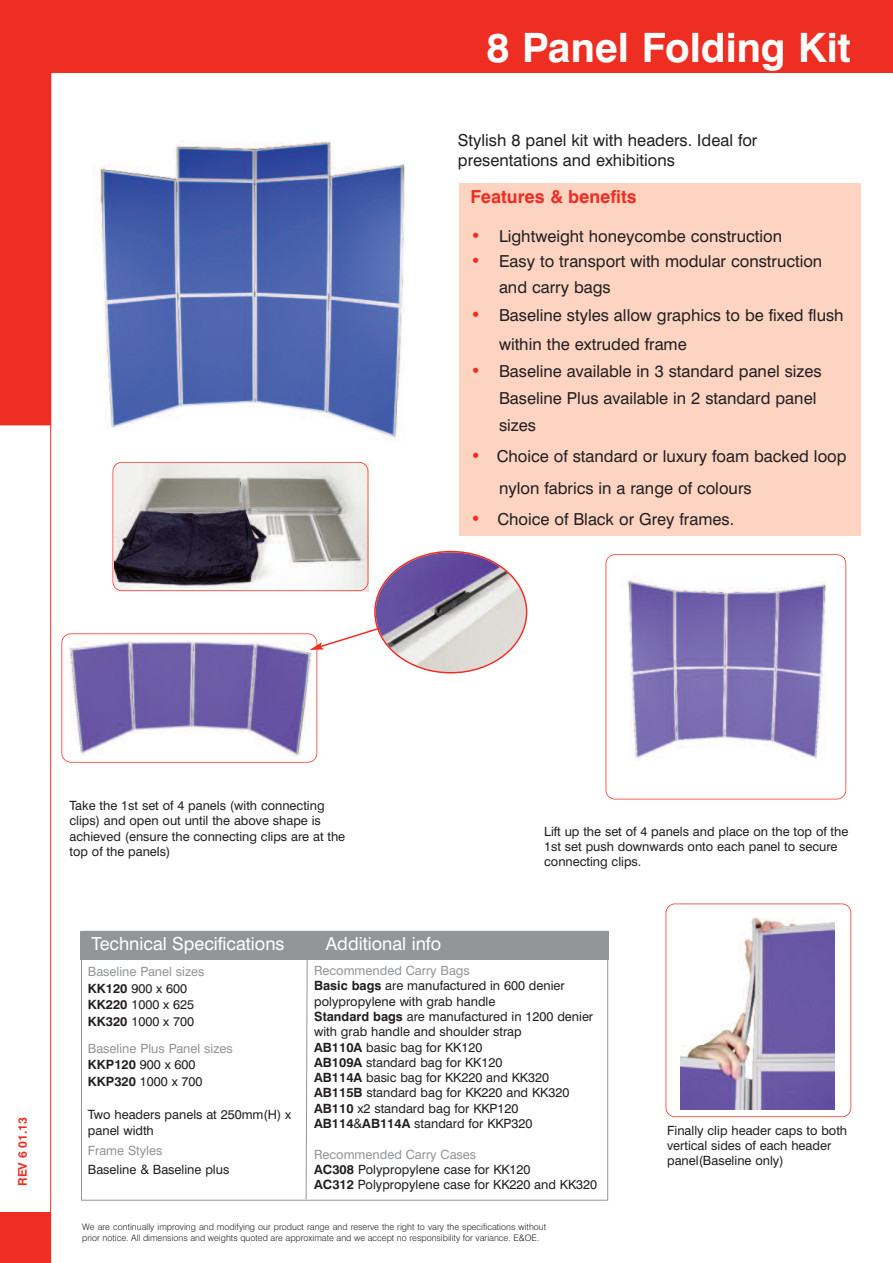
<style>
.page{position:relative;width:893px;height:1263px;background:#fff}
.page>*{position:absolute;margin:0;border:0;box-sizing:border-box;transform-origin:0 0}
.t1{font:700 40.5px "Swiss 721 BT";color:#fff}
.t2{font:18px "Swiss 721 BT";color:#fff}
.t3{font:700 18px "Swiss 721 BT";color:#ee2e22}
.t4{font:16.5px/27px "Swiss 721 BT";color:#231f20}
.t5{font:12.75px/15.3px "Swiss 721 BT";color:#231f20}
.t6{font:12.75px/16.5px "Swiss 721 BT";color:#939598}
.t7{font:700 12px "Swiss 721 BT";color:#ee2e22}
.t8{font:300 9px/10.8px "Swiss 721 BT";color:#231f20}
.s1{font-weight:700;font-size:18px;color:#ee2e22}
.s2{color:#939598}
.s3{font-weight:700}
.s4{font-weight:700;color:#231f20}
.s5{color:#231f20}
</style>
<div class="page">
<div style="left:81px;top:931px;width:528px;height:29px;background:#939598"></div>
<img style="left:626px;top:576px;width:200px;height:185px">
<div style="left:606px;top:554px;width:240px;height:245px;border:2px solid #ee2e22;border-radius:9px"></div>
<img style="left:115px;top:463px;width:253px;height:128px">
<div style="left:460px;top:184px;width:401px;height:352px;background:#fcd4c1"></div>
<div style="left:0;top:0;width:893px;height:72px;background:#ee2e22"></div>
<div style="left:0;top:72px;width:50px;height:353px;background:#ee2e22"></div>
<hr style="left:50px;top:43px;width:1px;height:1220px;background:#ee2e22">
<div style="left:0;top:1212px;width:51px;height:51px;background:#ee2e22"></div>
<svg style="left:305px;top:930px;width:3px;height:270px"></svg>
<img style="left:94px;top:141px;width:311px;height:299px">
<img style="left:680px;top:917px;width:154px;height:193px">
<div style="left:113px;top:462px;width:255px;height:129px;border:2px solid #ee2e22;border-radius:9px"></div>
<img style="left:69px;top:641px;width:241px;height:115px">
<div style="left:61px;top:633px;width:256px;height:130px;border:2px solid #ee2e22;border-radius:9px"></div>
<svg style="left:310px;top:551px;width:217px;height:122px"></svg>
<div style="left:666px;top:903px;width:185px;height:214px;border:2px solid #ee2e22;border-radius:9px"></div>
<h1 class="t1" style="left:486px;top:33px;width:366px">8 Panel Folding Kit</h1>
<p class="t4" style="left:458px;top:132px;width:301px;line-height:19.8px">Stylish 8 panel kit with headers. Ideal for presentations and exhibitions</p>
<h2 class="t3" style="left:470px;top:190px;width:168px">Features &amp; benefits</h2>
<p class="t4" style="left:470px;top:224px;width:313px"><span class="s1">•</span> Lightweight honeycombe construction</p>
<p class="t4" style="left:499px;top:250px;width:325px;line-height:25.5px;text-indent:-28px"><span class="s1">•</span> Easy to transport with modular construction and carry bags</p>
<p class="t4" style="left:499px;top:303px;width:346px;line-height:28.5px;text-indent:-28px"><span class="s1">•</span> Baseline styles allow graphics to be fixed flush within the extruded frame</p>
<p class="t4" style="left:499px;top:359px;width:324px;text-indent:-28px"><span class="s1">•</span> Baseline available in 3 standard panel sizes<br>Baseline Plus available in 2 standard panel sizes</p>
<p class="t4" style="left:499px;top:442px;width:349px;line-height:31.5px;text-indent:-28px"><span class="s1">•</span> Choice of standard or luxury foam backed loop nylon fabrics in a range of colours</p>
<p class="t4" style="left:470px;top:508px;width:265px"><span class="s1">•</span> Choice of Black or Grey frames.</p>
<p class="t7" style="left:18px;top:1186px;width:70px;rotate:-90deg">REV 6 01.13</p>
<p class="t5" style="left:70px;top:799px;width:277px">Take the 1st set of 4 panels (with connecting clips) and open out until the above shape is achieved (ensure the connecting clips are at the top of the panels)</p>
<h2 class="t2" style="left:92px;top:937px;width:194px">Technical Specifications</h2>
<h2 class="t2" style="left:326px;top:937px;width:117px">Additional info</h2>
<p class="t5" style="left:544px;top:825px;width:306px">Lift up the set of 4 panels and place on the top of the<br>1st set push downwards onto each panel to secure connecting clips.</p>
<p class="t5" style="left:88px;top:965px;width:118px;line-height:16.5px"><span class="s2">Baseline Panel sizes<br></span><span class="s3">KK120</span> 900 x 600<br><span class="s3">KK220</span> 1000 x 625<br><span class="s3">KK320</span> 1000 x 700</p>
<p class="t6" style="left:88px;top:1041px;width:146px">Baseline Plus Panel sizes<br><span class="s4">KKP120</span> <span class="s5">900 x 600<br></span><span class="s4">KKP320</span> <span class="s5">1000 x 700</span></p>
<p class="t5" style="left:88px;top:1107px;width:205px;line-height:16.5px">Two headers panels at 250mm(H) x panel width</p>
<p class="t6" style="left:88px;top:1143px;width:76px">Frame Styles</p>
<p class="t5" style="left:88px;top:1163px;width:143px">Baseline &amp; Baseline plus</p>
<p class="t5" style="left:314px;top:964px;width:281px"><span class="s2">Recommended Carry Bags<br></span><span class="s3">Basic bags</span> are manufactured in 600 denier polypropylene with grab handle<br><span class="s3">Standard bags</span> are manufactured in 1200 denier with grab handle and shoulder strap<br><span class="s3">AB110A</span> basic bag for KK120<br><span class="s3">AB109A</span> standard bag for KK120<br><span class="s3">AB114A</span> basic bag for KK220 and KK320<br><span class="s3">AB115B</span> standard bag for KK220 and KK320<br><span class="s3">AB110</span> x2 standard bag for KKP120<br><span class="s3">AB114</span>&amp;<span class="s3">AB114A</span> standard for KKP320</p>
<p class="t5" style="left:314px;top:1148px;width:284px"><span class="s2">Recommended Carry Cases<br></span><span class="s3">AC308</span> Polypropylene case for KK120<br><span class="s3">AC312</span> Polypropylene case for KK220 and KK320</p>
<p class="t8" style="left:82px;top:1222px;width:465px">We are continually improving and modifying our product range and reserve the right to vary the specifications without prior notice. All dimensions and weights quoted are approximate and we accept no responsibility for variance. E&amp;OE.</p>
<p class="t5" style="left:667px;top:1124px;width:182px">Finally clip header caps to both vertical sides of each header panel(Baseline only)</p>
</div>
